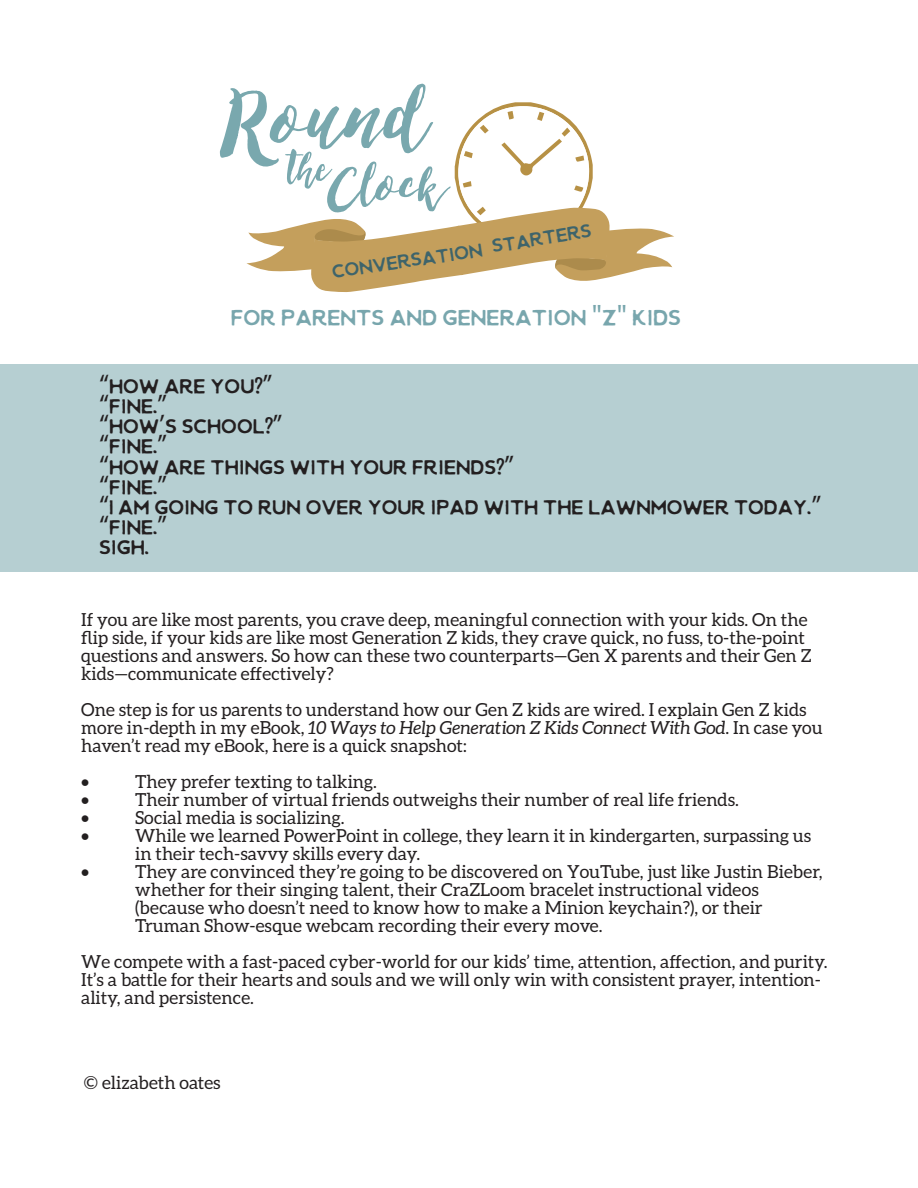
<style>
.page{position:relative;width:918px;height:1188px;background:#fff}
.page>*{position:absolute;margin:0;border:0;box-sizing:border-box;transform-origin:0 0}
.t1{font:112.05px "Loveletters Scrip";letter-spacing:.01em;color:#79a8ae}
.t2{font:73.2px "Loveletters Scrip";color:#79a8ae}
.t3{font:30.45px "Kessler";color:#78a6ad}
.t4{font:27.9px/20.1px "Kessler";color:#231f20}
.t5{font:26.1px "Kessler";color:#3e646b}
.t6{font:18px/18px "Aleo";color:#231f20}
.s1{font-family:"Myriad Pro"}
.s2{font-style:italic}
</style>
<div class="page">
<svg style="left:246px;top:102px;width:428px;height:190px"></svg>
<div style="left:0;top:364px;width:918px;height:208px;background:#b6cfd2"></div>
<h1 class="t1" style="left:220px;top:86px;width:206px">Round</h1>
<h2 class="t2" style="left:287px;top:163px;width:159px"><sup>the</sup>Clock</h2>
<h3 class="t5" style="left:330px;top:257px;width:264px;rotate:-9deg">conversation starters</h3>
<h3 class="t3" style="left:231px;top:300px;width:452px">for Parents and Generation <span class="s1">"</span>Z<span class="s1">"</span> kids</h3>
<h3 class="t4" style="left:99px;top:377px;width:724px"><span class="s1">“</span>How are you?<span class="s1">”<br>“</span>Fine.<span class="s1">”<br>“</span>How<span class="s1">’</span>s school?<span class="s1">”<br>“</span>Fine.<span class="s1">”<br>“</span>How are things with your friends?<span class="s1">”<br>“</span>Fine.<span class="s1">”<br>“</span>I am going to run over your iPad with the lawnmower today.<span class="s1">” “</span>Fine.<span class="s1">”<br></span>Sigh.</h3>
<p class="t6" style="left:81px;top:610px;width:732px">If you are like most parents, you crave deep, meaningful connection with your kids. On the flip side, if your kids are like most Generation Z kids, they crave quick, no fuss, to-the-point questions and answers. So how can these two counterparts—Gen X parents and their Gen Z kids—communicate effectively?</p>
<p class="t6" style="left:81px;top:700px;width:743px">One step is for us parents to understand how our Gen Z kids are wired. I explain Gen Z kids more in-depth in my eBook, <span class="s2">10 Ways to Help Generation Z Kids Connect With God</span>. In case you haven’t read my eBook, here is a quick snapshot:</p>
<p class="t6" style="left:81px;top:772px;width:10px">•</p>
<p class="t6" style="left:135px;top:772px;width:243px">They prefer texting to talking.</p>
<p class="t6" style="left:81px;top:790px;width:10px">•</p>
<p class="t6" style="left:135px;top:790px;width:605px">Their number of virtual friends outweighs their number of real life friends.</p>
<p class="t6" style="left:81px;top:808px;width:10px">•</p>
<p class="t6" style="left:135px;top:808px;width:211px">Social media is socializing.</p>
<p class="t6" style="left:81px;top:826px;width:10px">•</p>
<p class="t6" style="left:135px;top:826px;width:678px">While we learned PowerPoint in college, they learn it in kindergarten, surpassing us in their tech-savvy skills every day.</p>
<p class="t6" style="left:81px;top:862px;width:10px">•</p>
<p class="t6" style="left:135px;top:862px;width:689px">They are convinced they’re going to be discovered on YouTube, just like Justin Bieber, whether for their singing talent, their CraZLoom bracelet instructional videos (because who doesn’t need to know how to make a Minion keychain?), or their Truman Show-esque webcam recording their every move.</p>
<p class="t6" style="left:81px;top:952px;width:748px">We compete with a fast-paced cyber-world for our kids’ time, attention, affection, and purity.<br>It’s a battle for their hearts and souls and we will only win with consistent prayer, intention&shy;ality, and persistence.</p>
<p class="t6" style="left:84px;top:1073px;width:138px">© elizabeth oates</p>
</div>
